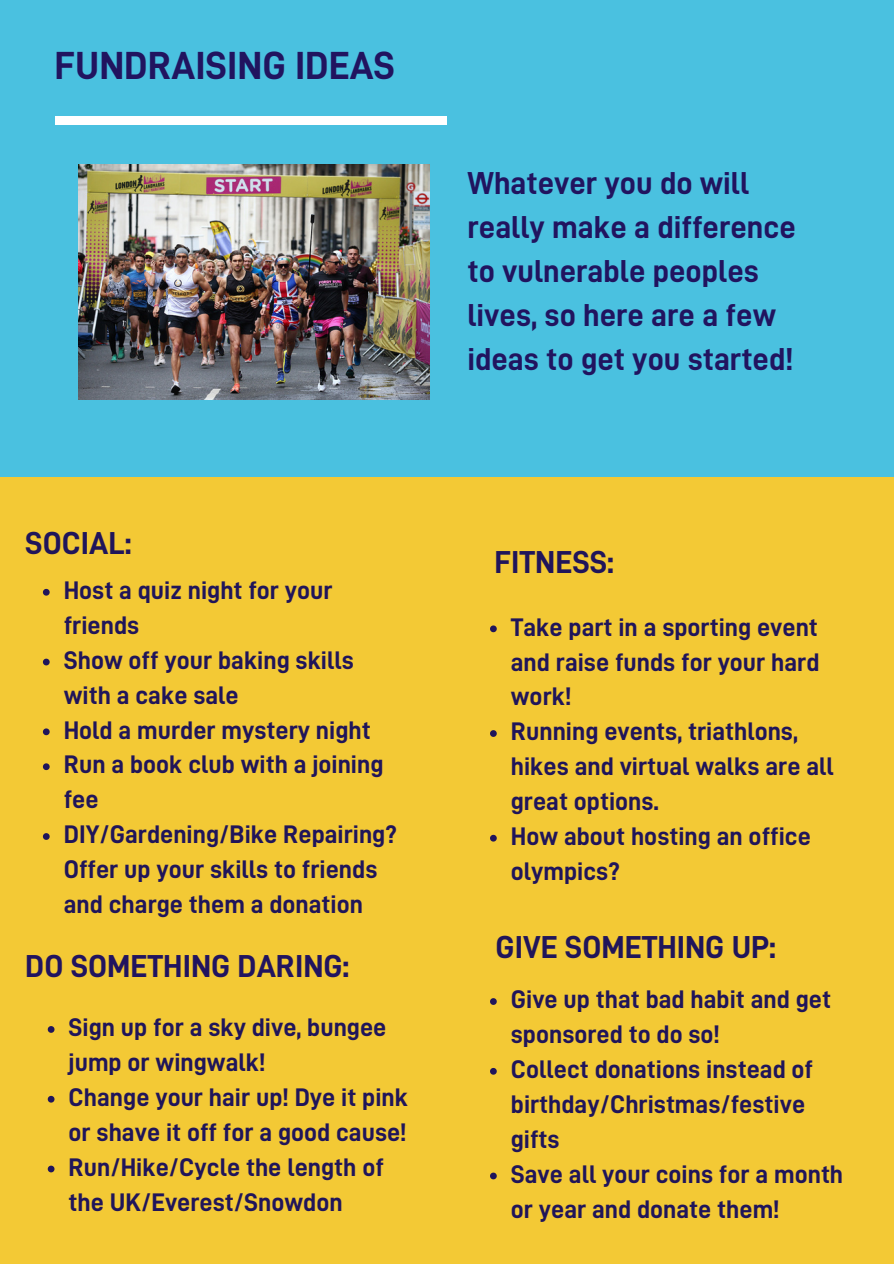
<style>
.page{position:relative;width:894px;height:1264px;background:#fff}
.page>*{position:absolute;margin:0;border:0;box-sizing:border-box;transform-origin:0 0}
.t1{font:39.3px "D DIN Bold";color:#21145f}
.t2{font:31.8px/43.8px "D DIN Bold";color:#21145f}
.t3{font:31.8px "D DIN Bold";color:#20155a}
.t4{font:25.5px/34.8px "D DIN Bold";color:#20155a}
</style>
<div class="page">
<div style="left:0;top:0;width:893px;height:1263px;background:#4ac1e0"></div>
<div style="left:0;top:477px;width:893px;height:786px;background:#f3c935"></div>
<img style="left:78px;top:165px;width:351px;height:234px">
<svg style="left:490px;top:625px;width:6px;height:7px"></svg>
<svg style="left:490px;top:730px;width:6px;height:7px"></svg>
<svg style="left:490px;top:834px;width:6px;height:7px"></svg>
<svg style="left:43px;top:589px;width:7px;height:6px"></svg>
<svg style="left:43px;top:658px;width:7px;height:7px"></svg>
<svg style="left:43px;top:728px;width:7px;height:7px"></svg>
<svg style="left:43px;top:763px;width:7px;height:7px"></svg>
<svg style="left:43px;top:833px;width:7px;height:6px"></svg>
<svg style="left:48px;top:1026px;width:6px;height:6px"></svg>
<svg style="left:48px;top:1095px;width:6px;height:7px"></svg>
<svg style="left:48px;top:1165px;width:6px;height:7px"></svg>
<svg style="left:490px;top:998px;width:6px;height:6px"></svg>
<svg style="left:490px;top:1068px;width:6px;height:6px"></svg>
<svg style="left:490px;top:1172px;width:6px;height:7px"></svg>
<div style="left:55px;top:116px;width:391px;height:9px;background:#fff"></div>
<p class="t1" style="left:54px;top:46px;width:342px">FUNDRAISING IDEAS</p>
<h3 class="t2" style="left:467px;top:162px;width:330px">Whatever you do will really make a difference to vulnerable peoples lives, so here are a few ideas to get you started!</h3>
<p class="t3" style="left:25px;top:527px;width:108px">SOCIAL:</p>
<p class="t4" style="left:64px;top:573px;width:270px">Host a quiz night for your friends</p>
<h2 class="t4" style="left:64px;top:643px;width:291px">Show off your baking skills with a cake sale</h2>
<p class="t4" style="left:64px;top:712px;width:308px">Hold a murder mystery night</p>
<p class="t4" style="left:64px;top:747px;width:321px">Run a book club with a joining fee</p>
<p class="t4" style="left:64px;top:817px;width:334px">DIY/Gardening/Bike Repairing?<br>Offer up your skills to friends and charge them a donation</p>
<h2 class="t2" style="left:25px;top:944px;width:325px">DO SOMETHING DARING:</h2>
<p class="t4" style="left:69px;top:1010px;width:319px">Sign up for a sky dive, bungee jump or wingwalk!</p>
<p class="t4" style="left:69px;top:1080px;width:341px">Change your hair up! Dye it pink or shave it off for a good cause!</p>
<h2 class="t4" style="left:69px;top:1149px;width:316px">Run/Hike/Cycle the length of the UK/Everest/Snowdon</h2>
<h2 class="t3" style="left:494px;top:546px;width:121px">FITNESS:</h2>
<p class="t4" style="left:510px;top:609px;width:310px;text-align:justify">Take part in a sporting event and raise funds for your hard work!</p>
<p class="t4" style="left:510px;top:714px;width:324px">Running events, triathlons, hikes and virtual walks are all great options.</p>
<p class="t4" style="left:510px;top:819px;width:301px">How about hosting an office olympics?</p>
<p class="t3" style="left:495px;top:931px;width:282px">GIVE SOMETHING UP:</p>
<p class="t4" style="left:510px;top:982px;width:321px">Give up that bad habit and get sponsored to do so!</p>
<p class="t4" style="left:510px;top:1052px;width:304px">Collect donations instead of birthday/Christmas/festive gifts</p>
<p class="t4" style="left:510px;top:1156px;width:334px">Save all your coins for a month or year and donate them!</p>
</div>
